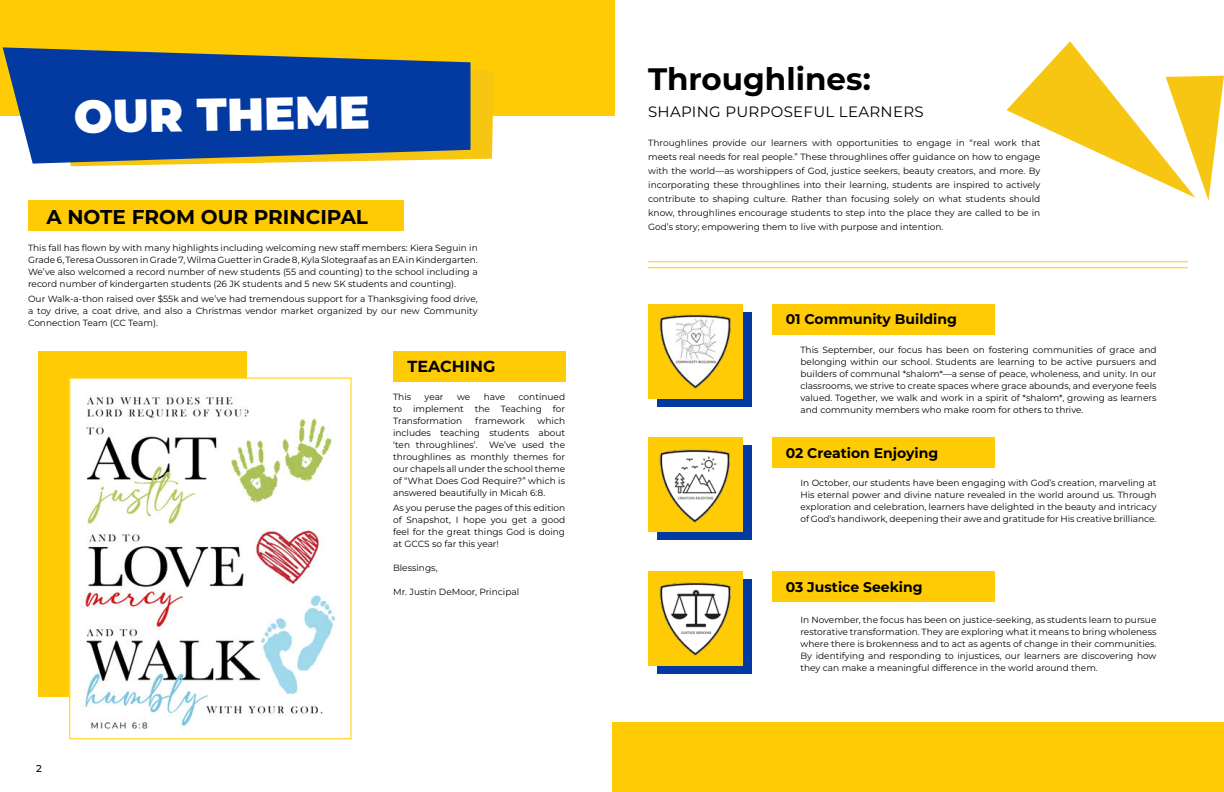
<style>
.page{position:relative;width:1224px;height:792px;background:#fff}
.page>*{position:absolute;margin:0;border:0;box-sizing:border-box;transform-origin:0 0}
.t1{font:900 46px "Montserrat";color:#fff}
.t2{font:700 31px "Montserrat";color:#000}
.t3{font:700 20px "Montserrat";color:#000}
.t4{font:700 16px "Montserrat";color:#000}
.t5{font:15px "Montserrat";letter-spacing:.02em;color:#000}
.t6{font:700 14px "Montserrat";color:#000}
.t7{font:500 10px "Montserrat";color:#000}
.t8{font:9px/12px "Montserrat";color:#000;text-align:justify}
</style>
<div class="page">
<div style="left:657px;top:579px;width:94px;height:95px;background:#023aa2"></div>
<div style="left:657px;top:445px;width:94px;height:95px;background:#023aa2"></div>
<div style="left:657px;top:312px;width:94px;height:94px;background:#023aa2"></div>
<div style="left:612px;top:722px;width:612px;height:70px;background:#ffcb05"></div>
<svg style="left:1006px;top:41px;width:218px;height:159px"></svg>
<div style="left:773px;top:304px;width:222px;height:30px;background:#ffcb05"></div>
<div style="left:648px;top:304px;width:94px;height:94px;background:#ffcb05"></div>
<div style="left:773px;top:438px;width:222px;height:30px;background:#ffcb05"></div>
<div style="left:648px;top:438px;width:94px;height:94px;background:#ffcb05"></div>
<div style="left:773px;top:571px;width:222px;height:31px;background:#ffcb05"></div>
<div style="left:648px;top:571px;width:94px;height:95px;background:#ffcb05"></div>
<div style="left:0;top:0;width:615px;height:115px;background:#ffcb05"></div>
<img style="left:659px;top:449px;width:71px;height:74px">
<img style="left:659px;top:314px;width:72px;height:75px">
<img style="left:659px;top:582px;width:72px;height:74px">
<hr style="left:648px;top:261px;width:540px;height:1px;background:#ffcb05">
<hr style="left:648px;top:267px;width:540px;height:1px;background:#ffcb05">
<div style="left:38px;top:351px;width:209px;height:346px;background:#ffcb05"></div>
<div style="left:28px;top:200px;width:376px;height:31px;background:#ffcb05"></div>
<div style="left:393px;top:351px;width:172px;height:31px;background:#ffcb05"></div>
<img style="left:71px;top:380px;width:265px;height:349px">
<svg style="left:70px;top:70px;width:424px;height:96px;fill:#f6c612"></svg>
<svg style="left:3px;top:47px;width:468px;height:117px;background:#2b5491"></svg>
<h1 class="t1" style="left:74px;top:95px;width:298px;rotate:-1deg">OUR THEME</h1>
<h3 class="t3" style="left:46px;top:207px;width:323px">A NOTE FROM OUR PRINCIPAL</h3>
<p class="t8" style="left:28px;top:243px;width:451px">This fall has flown by with many highlights including welcoming new staff members: Kiera Seguin in Grade 6, Teresa Oussoren in Grade 7, Wilma Guetter in Grade 8, Kyla Slotegraaf as an EA in Kindergarten.<br>We’ve also welcomed a record number of new students (55 and counting) to the school including a record number of kindergarten students (26 JK students and 5 new SK students and counting).</p>
<p class="t8" style="left:28px;top:293px;width:451px">Our Walk-a-thon raised over $55k and we’ve had tremendous support for a Thanksgiving food drive, a toy drive, a coat drive, and also a Christmas vendor market organized by our new Community Connection Team (CC Team).</p>
<h3 class="t4" style="left:408px;top:359px;width:89px">TEACHING</h3>
<p class="t8" style="left:393px;top:391px;width:20px">This</p>
<p class="t8" style="left:425px;top:391px;width:20px">year</p>
<p class="t8" style="left:457px;top:391px;width:15px">we</p>
<p class="t8" style="left:484px;top:391px;width:23px">have</p>
<p class="t8" style="left:393px;top:391px;width:174px;text-indent:126px">continued to implement the Teaching for Transformation</p>
<p class="t8" style="left:475px;top:415px;width:51px">framework</p>
<p class="t8" style="left:393px;top:415px;width:174px;text-indent:145px">which includes teaching students about ‘ten throughlines’.</p>
<p class="t8" style="left:393px;top:439px;width:174px;text-indent:96px">We’ve used the throughlines as monthly themes for our chapels all under the school theme of “What Does God Require?” which is answered beautifully in Micah 6:8.</p>
<p class="t8" style="left:393px;top:502px;width:174px">As you peruse the pages of this edition of Snapshot, I hope you get a good feel for the great things God is doing at GCCS so far this year!</p>
<p class="t8" style="left:393px;top:562px;width:46px">Blessings,</p>
<p class="t8" style="left:393px;top:586px;width:128px">Mr. Justin DeMoor, Principal</p>
<p class="t7" style="left:36px;top:763px;width:7px">2</p>
<h2 class="t2" style="left:648px;top:64px;width:224px">Throughlines:</h2>
<h3 class="t5" style="left:648px;top:105px;width:277px">SHAPING PURPOSEFUL LEARNERS</h3>
<p class="t8" style="left:648px;top:136px;width:394px;line-height:14px">Throughlines provide our learners with opportunities to engage in “real work that meets real needs for real people.” These throughlines offer guidance on how to engage with the world—as worshippers of God, justice seekers, beauty creators, and more. By incorporating these throughlines into their learning, students are inspired to actively contribute to shaping culture. Rather than focusing solely on what students should know, throughlines encourage students to step into the place they are called to be in</p>
<p class="t8" style="left:648px;top:221px;width:297px">God’s story; empowering them to live with purpose and intention.</p>
<h3 class="t6" style="left:786px;top:312px;width:173px">01 Community Building</h3>
<p class="t8" style="left:800px;top:344px;width:358px">This September, our focus has been on fostering communities of grace and belonging within our school. Students are learning to be active pursuers and builders of communal *shalom*—a sense of peace, wholeness, and unity. In our classrooms, we strive to create spaces where grace abounds, and everyone feels valued. Together, we walk and work in a spirit of *shalom*, growing as learners and community members who make room for others to thrive.</p>
<h3 class="t6" style="left:786px;top:446px;width:154px">02 Creation Enjoying</h3>
<p class="t8" style="left:800px;top:477px;width:358px">In October, our students have been engaging with God’s creation, marveling at His eternal power and divine nature revealed in the world around us. Through exploration and celebration, learners have delighted in the beauty and intricacy of God’s handiwork, deepening their awe and gratitude for His creative brilliance.</p>
<h3 class="t6" style="left:786px;top:580px;width:139px">03 Justice Seeking</h3>
<p class="t8" style="left:800px;top:614px;width:358px">In November, the focus has been on justice-seeking, as students learn to pursue restorative transformation. They are exploring what it means to bring wholeness where there is brokenness and to act as agents of change in their communities.<br>By identifying and responding to injustices, our learners are discovering how they can make a meaningful difference in the world around them.</p>
</div>
